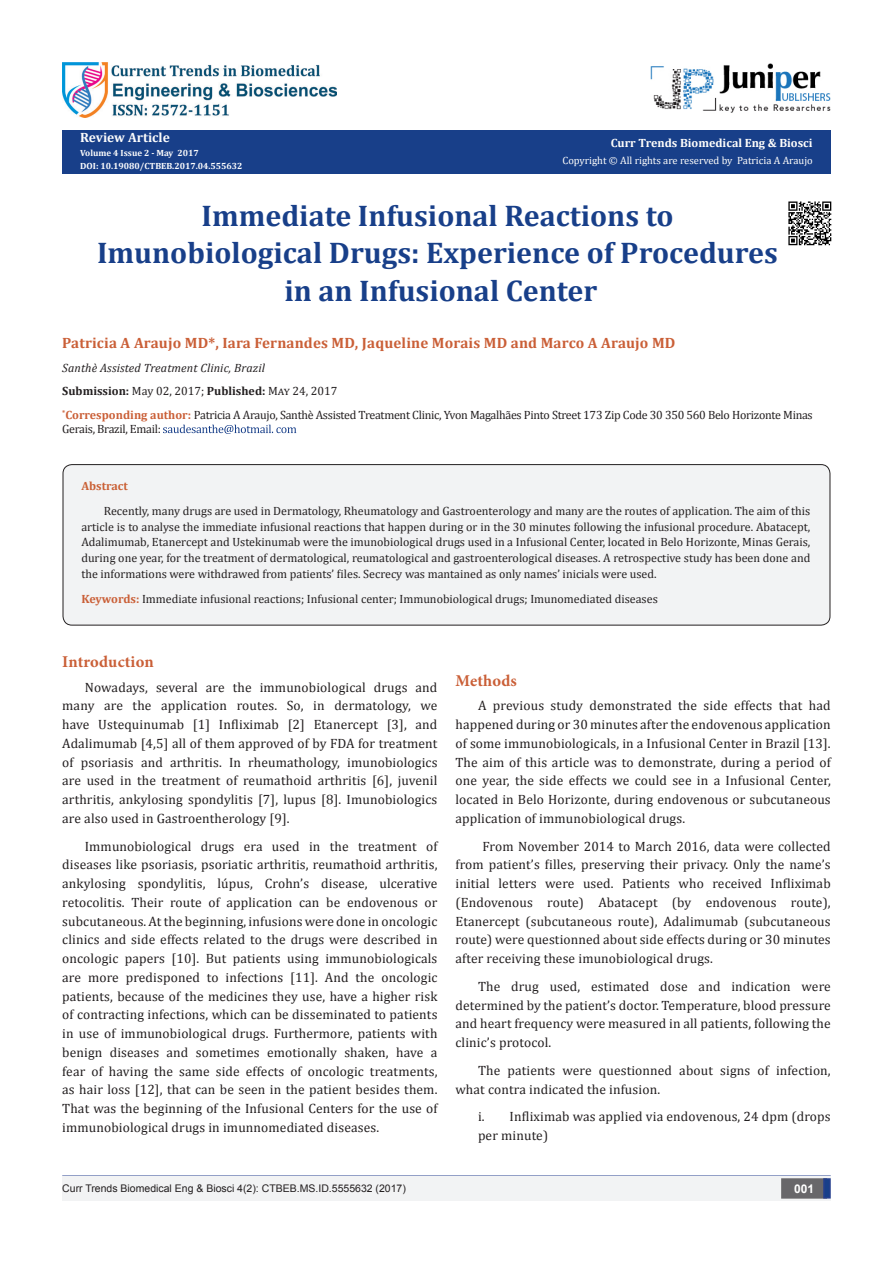
<style>
.page{position:relative;width:893px;height:1263px;background:#fff}
.page>*{position:absolute;margin:0;border:0;box-sizing:border-box;transform-origin:0 0}
.t1{font:700 30px "Cambria";color:#183f89}
.t2{font:700 16.5px "Minion Pro";letter-spacing:.01em;color:#ca5f37}
.t3{font:700 15px "Cambria";letter-spacing:.01em;color:#ca5f37}
.t4{font:13.5px/18.8px "Cambria";letter-spacing:.01em;color:#231f20;text-align:justify}
.t5{font:700 13.5px "Cambria";color:#fcfcfc}
.t6{font:12px/15.8px "Cambria";color:#231f20;text-align:justify}
.t7{font:12px/14.4px "Cambria";letter-spacing:-.025em;color:#231f20}
.t8{font:700 12px "Cambria";color:#231f20}
.t9{font:italic 12px "Cambria";letter-spacing:.01em;color:#231f20}
.t10{font:700 12px "Cambria";color:#fffefc}
.t11{font:700 12px "Cambria";color:#ca6035}
.t12{font:700 12px "Arial";color:#fff}
.t13{font:10.5px "Arial";color:#231f20}
.t14{font:10.5px "Cambria";color:#fffefc}
.t15{font:700 9px "Cambria";color:#fff}
.t16{font:700 9px "Cambria";color:#fcfcfc}
.s1{font-weight:400}
.s2{font-weight:700;color:#ca5f37}
</style>
<div class="page">
<div style="left:62px;top:130px;width:769px;height:44px;background:#183f89"></div>
<svg style="left:163px;top:425px;width:133px;height:9px"></svg>
<hr style="left:62px;top:1175px;width:769px;height:1px;background:#253f8e">
<div style="left:62px;top:1176px;width:494px;height:25px;background:#f2f3f4"></div>
<div style="left:503px;top:1176px;width:328px;height:25px;background:#f2f3f4"></div>
<div style="left:782px;top:1179px;width:44px;height:19px;background:#68676a"></div>
<div style="left:781px;top:1178px;width:46px;height:20px;border:2px solid #68676a"></div>
<svg style="left:823px;top:1178px;width:8px;height:20px"></svg>
<img style="left:651px;top:63px;width:180px;height:50px">
<div style="left:63px;top:465px;width:767px;height:160px;background:#f2f3f4;border-radius:9px"></div>
<div style="left:63px;top:464px;width:767px;height:161px;border:1px solid #231f20;border-radius:9px"></div>
<img style="left:62px;top:62px;width:274px;height:56px">
<img style="left:788px;top:201px;width:44px;height:45px">
<p class="t5" style="left:80px;top:128px;width:91px">Review Article</p>
<p class="t16" style="left:80px;top:147px;width:120px">Volume 4 Issue 2 - May 2017</p>
<p class="t15" style="left:80px;top:160px;width:164px">DOI: 10.19080/CTBEB.2017.04.555632</p>
<p class="t10" style="left:611px;top:135px;width:203px">Curr Trends Biomedical Eng &amp; Biosci</p>
<p class="t14" style="left:562px;top:154px;width:252px">Copyright © All rights are reserved by Patricia A Araujo</p>
<p class="t1" style="left:202px;top:194px;width:473px">Immediate Infusional Reactions to</p>
<p class="t1" style="left:97px;top:232px;width:682px">Imunobiological Drugs: Experience of Procedures</p>
<p class="t1" style="left:284px;top:269px;width:314px">in an Infusional Center</p>
<p class="t3" style="left:62px;top:333px;width:615px">Patricia A Araujo MD*, Iara Fernandes MD, Jaqueline Morais MD and Marco A Araujo MD</p>
<p class="t9" style="left:62px;top:359px;width:204px">Santhè Assisted Treatment Clinic, Brazil</p>
<p class="t8" style="left:62px;top:383px;width:277px">Submission: <span class="s1">May 02, 2017;</span> Published: <span class="s1">May 24, 2017</span></p>
<p class="t7" style="left:62px;top:407px;width:752px"><sup>*</sup><span class="s2">Corresponding author:</span> Patricia A Araujo, Santhè Assisted Treatment Clinic, Yvon Magalhães Pinto Street 173 Zip Code 30 350 560 Belo Horizonte Minas<br>Gerais, Brazil, Email:</p>
<p class="t11" style="left:81px;top:477px;width:48px">Abstract</p>
<p class="t6" style="left:81px;top:503px;width:731px;text-indent:22px">Recently, many drugs are used in Dermatology, Rheumatology and Gastroenterology and many are the routes of application. The aim of this article is to analyse the immediate infusional reactions that happen during or in the 30 minutes following the infusional procedure. Abatacept, Adalimumab, Etanercept and Ustekinumab were the imunobiological drugs used in a Infusional Center, located in Belo Horizonte, Minas Gerais, during one year, for the treatment of dermatological, reumatological and gastroenterological diseases. A retrospective study has been done and the informations were withdrawed from patients’ files. Secrecy was mantained as only names’ inicials were used.</p>
<p class="t6" style="left:81px;top:590px;width:578px"><span class="s2">Keywords:</span> Immediate infusional reactions; Infusional center; Immunobiological drugs; Imunomediated diseases</p>
<p class="t2" style="left:62px;top:650px;width:93px">Introduction</p>
<p class="t4" style="left:62px;top:677px;width:377px;text-indent:22px">Nowadays, several are the immunobiological drugs and many are the application routes. So, in dermatology, we have Ustequinumab [1] Infliximab [2] Etanercept [3], and Adalimumab [4,5] all of them approved of by FDA for treatment of psoriasis and arthritis. In rheumathology, imunobiologics are used in the treatment of reumathoid arthritis [6], juvenil arthritis, ankylosing spondylitis [7], lupus [8]. Imunobiologics are also used in Gastroentherology [9].</p>
<p class="t4" style="left:62px;top:836px;width:377px;text-indent:22px">Immunobiological drugs era used in the treatment of diseases like psoriasis, psoriatic arthritis, reumathoid arthritis, ankylosing spondylitis, lúpus, Crohn’s disease, ulcerative retocolitis. Their route of application can be endovenous or subcutaneous. At the beginning, infusions were done in oncologic clinics and side effects related to the drugs were described in oncologic papers [10]. But patients using immunobiologicals are more predisponed to infections [11]. And the oncologic patients, because of the medicines they use, have a higher risk of contracting infections, which can be disseminated to patients in use of immunobiological drugs. Furthermore, patients with benign diseases and sometimes emotionally shaken, have a fear of having the same side effects of oncologic treatments, as hair loss [12], that can be seen in the patient besides them.<br>That was the beginning of the Infusional Centers for the use of immunobiological drugs in imunnomediated diseases.</p>
<p class="t2" style="left:455px;top:669px;width:63px">Methods</p>
<p class="t4" style="left:455px;top:696px;width:377px;text-indent:22px">A previous study demonstrated the side effects that had happened during or 30 minutes after the endovenous application of some immunobiologicals, in a Infusional Center in Brazil [13].<br>The aim of this article was to demonstrate, during a period of one year, the side effects we could see in a Infusional Center, located in Belo Horizonte, during endovenous or subcutaneous application of immunobiological drugs.</p>
<p class="t4" style="left:455px;top:836px;width:377px;text-indent:27px">From November 2014 to March 2016, data were collected from patient’s filles, preserving their privacy. Only the name’s initial letters were used. Patients who received Infliximab (Endovenous route) Abatacept (by endovenous route), Etanercept (subcutaneous route), Adalimumab (subcutaneous route) were questionned about side effects during or 30 minutes after receiving these imunobiological drugs.</p>
<p class="t4" style="left:455px;top:977px;width:377px;text-indent:22px">The drug used, estimated dose and indication were determined by the patient’s doctor. Temperature, blood pressure and heart frequency were measured in all patients, following the clinic’s protocol.</p>
<p class="t4" style="left:455px;top:1061px;width:377px;text-indent:22px">The patients were questionned about signs of infection, what contra indicated the infusion.</p>
<p class="t4" style="left:478px;top:1107px;width:354px">i. Infliximab was applied via endovenous, 24 dpm (drops per minute)</p>
<p class="t13" style="left:62px;top:1182px;width:345px">Curr Trends Biomedical Eng &amp; Biosci 4(2): CTBEB.MS.ID.5555632 (2017)</p>
<p class="t12" style="left:794px;top:1180px;width:22px">001</p>
</div>
